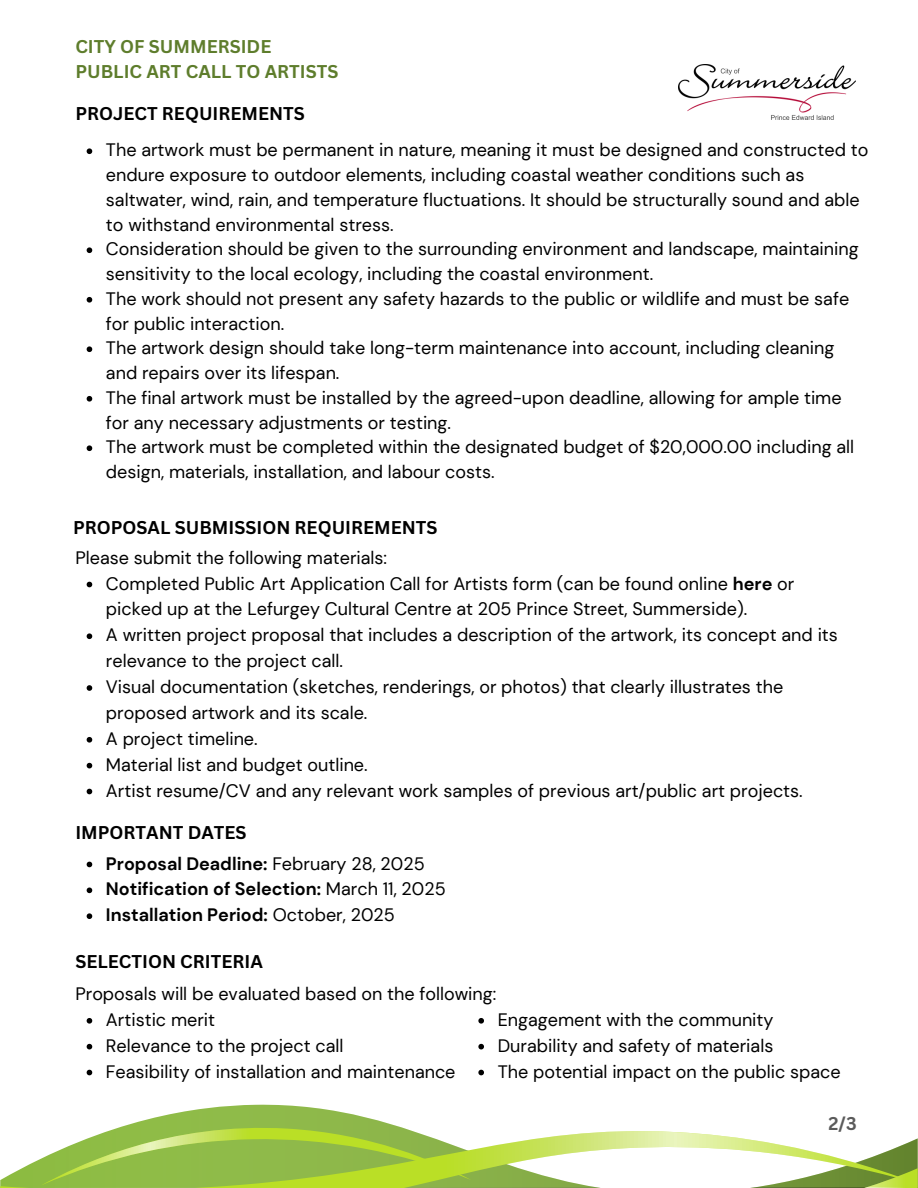
<style>
.page{position:relative;width:918px;height:1188px;background:#fff}
.page>*{position:absolute;margin:0;border:0;box-sizing:border-box;transform-origin:0 0}
.t1{font:18px/24.8px "DM Sans";color:#000}
.t2{font:700 18px "DM Sans";color:#000}
.t3{font:700 18px "Canva Sans";color:#000}
.t4{font:700 18px/24.8px "Canva Sans";color:#5e7d2c}
.t5{font:700 18px "Canva Sans";color:#5b5b5b}
.s1{font-weight:700}
.s2{font-weight:400}
</style>
<div class="page">
<svg style="left:138px;top:1104px;width:245px;height:18px;fill:#8fbb4a"></svg>
<svg style="left:131px;top:1122px;width:259px;height:2px"></svg>
<svg style="left:0;top:1124px;width:918px;height:64px"></svg>
<img style="left:679px;top:64px;width:176px;height:55px">
<svg style="left:87px;top:148px;width:5px;height:6px"></svg>
<svg style="left:87px;top:247px;width:5px;height:6px"></svg>
<svg style="left:87px;top:297px;width:5px;height:6px"></svg>
<svg style="left:87px;top:346px;width:5px;height:6px"></svg>
<svg style="left:87px;top:396px;width:5px;height:6px"></svg>
<svg style="left:87px;top:445px;width:5px;height:6px"></svg>
<svg style="left:87px;top:582px;width:5px;height:5px"></svg>
<svg style="left:87px;top:633px;width:5px;height:6px"></svg>
<svg style="left:87px;top:685px;width:5px;height:6px"></svg>
<svg style="left:87px;top:737px;width:5px;height:6px"></svg>
<svg style="left:87px;top:763px;width:5px;height:5px"></svg>
<svg style="left:87px;top:789px;width:5px;height:5px"></svg>
<svg style="left:87px;top:862px;width:5px;height:5px"></svg>
<svg style="left:87px;top:888px;width:5px;height:5px"></svg>
<svg style="left:87px;top:913px;width:5px;height:6px"></svg>
<svg style="left:87px;top:1018px;width:5px;height:6px"></svg>
<svg style="left:87px;top:1044px;width:5px;height:5px"></svg>
<svg style="left:87px;top:1070px;width:5px;height:5px"></svg>
<svg style="left:478px;top:1018px;width:6px;height:6px"></svg>
<svg style="left:478px;top:1044px;width:6px;height:5px"></svg>
<svg style="left:478px;top:1070px;width:6px;height:5px"></svg>
<h1 class="t4" style="left:75px;top:34px;width:265px">CITY OF SUMMERSIDE<br>PUBLIC ART CALL TO ARTISTS</h1>
<p class="t3" style="left:75px;top:101px;width:231px">PROJECT REQUIREMENTS</p>
<p class="t1" style="left:106px;top:138px;width:764px">The artwork must be permanent in nature, meaning it must be designed and constructed to endure exposure to outdoor elements, including coastal weather conditions such as saltwater, wind, rain, and temperature fluctuations. It should be structurally sound and able to withstand environmental stress.</p>
<p class="t1" style="left:106px;top:237px;width:754px">Consideration should be given to the surrounding environment and landscape, maintaining sensitivity to the local ecology, including the coastal environment.</p>
<p class="t1" style="left:106px;top:286px;width:745px">The work should not present any safety hazards to the public or wildlife and must be safe for public interaction.</p>
<p class="t1" style="left:106px;top:336px;width:730px">The artwork design should take long-term maintenance into account, including cleaning and repairs over its lifespan.</p>
<p class="t1" style="left:106px;top:385px;width:737px">The final artwork must be installed by the agreed-upon deadline, allowing for ample time for any necessary adjustments or testing.</p>
<h1 class="t1" style="left:106px;top:435px;width:750px">The artwork must be completed within the designated budget of $20,000.00 including all design, materials, installation, and labour costs.</h1>
<p class="t3" style="left:73px;top:515px;width:366px">PROPOSAL SUBMISSION REQUIREMENTS</p>
<p class="t1" style="left:75px;top:545px;width:313px">Please submit the following materials:</p>
<p class="t1" style="left:106px;top:571px;width:690px;line-height:25.8px">Completed Public Art Application Call for Artists form (can be found online <span class="s1">here</span> or picked up at the Lefurgey Cultural Centre at 205 Prince Street, Summerside).</p>
<p class="t1" style="left:106px;top:622px;width:733px;line-height:25.8px">A written project proposal that includes a description of the artwork, its concept and its relevance to the project call.</p>
<p class="t1" style="left:106px;top:674px;width:679px;line-height:25.8px">Visual documentation (sketches, renderings, or photos) that clearly illustrates the proposed artwork and its scale.</p>
<p class="t1" style="left:106px;top:726px;width:153px">A project timeline.</p>
<p class="t1" style="left:106px;top:752px;width:263px">Material list and budget outline.</p>
<p class="t1" style="left:106px;top:778px;width:698px">Artist resume/CV and any relevant work samples of previous art/public art projects.</p>
<h1 class="t3" style="left:75px;top:820px;width:173px">IMPORTANT DATES</h1>
<p class="t2" style="left:106px;top:852px;width:320px">Proposal Deadline: <span class="s2">February 28, 2025</span></p>
<p class="t2" style="left:106px;top:878px;width:341px">Notification of Selection: <span class="s2">March 11, 2025</span></p>
<p class="t2" style="left:106px;top:903px;width:290px">Installation Period: <span class="s2">October, 2025</span></p>
<h1 class="t3" style="left:75px;top:949px;width:189px">SELECTION CRITERIA</h1>
<p class="t1" style="left:75px;top:981px;width:423px">Proposals will be evaluated based on the following:</p>
<p class="t1" style="left:106px;top:1007px;width:111px">Artistic merit</p>
<p class="t1" style="left:106px;top:1033px;width:239px">Relevance to the project call</p>
<p class="t1" style="left:106px;top:1059px;width:351px">Feasibility of installation and maintenance</p>
<p class="t1" style="left:498px;top:1007px;width:277px">Engagement with the community</p>
<p class="t1" style="left:498px;top:1033px;width:277px">Durability and safety of materials</p>
<p class="t1" style="left:498px;top:1059px;width:344px">The potential impact on the public space</p>
<h1 class="t5" style="left:829px;top:1111px;width:30px">2/3</h1>
</div>
